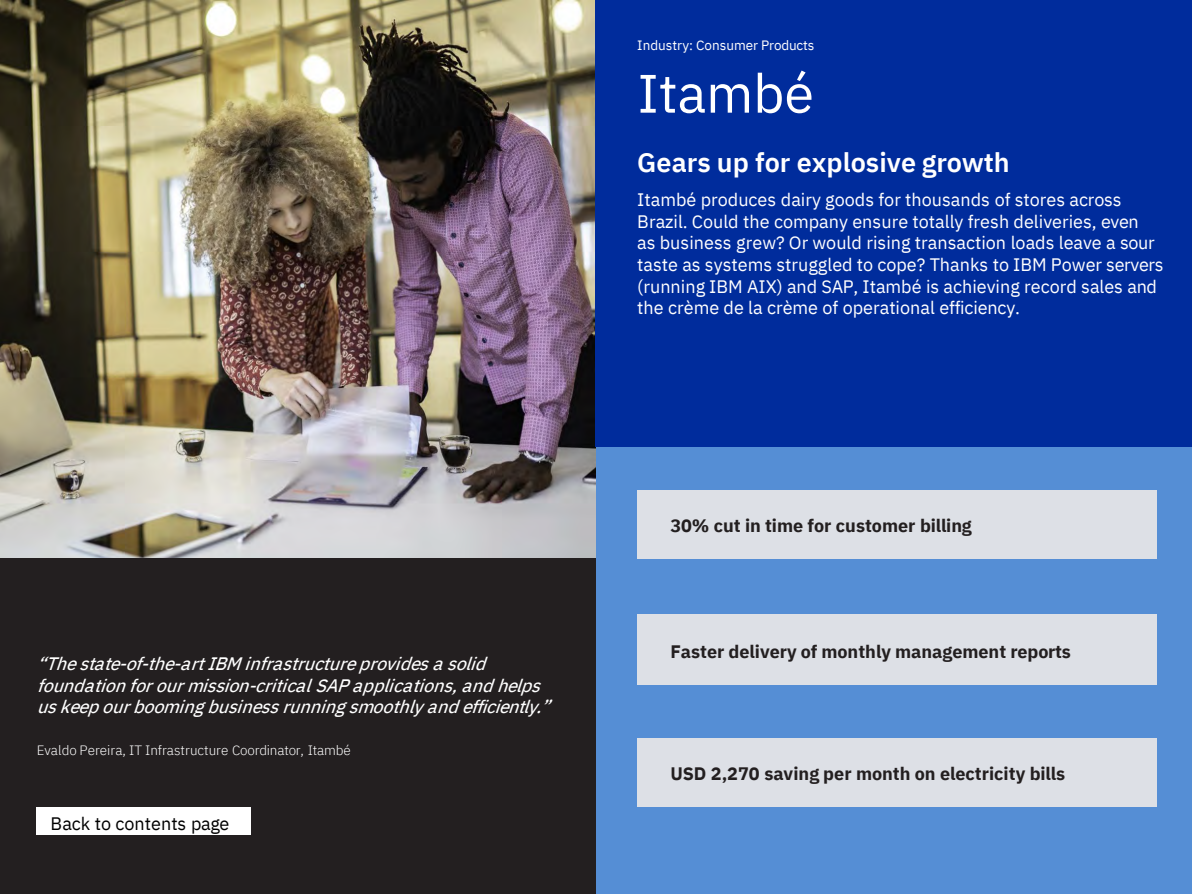
<style>
.page{position:relative;width:1192px;height:894px;background:#fff}
.page>*{position:absolute;margin:0;border:0;box-sizing:border-box;transform-origin:0 0}
.t1{font:54px "IBM Plex Sans";letter-spacing:-.005em;color:#fff}
.t2{font:600 27px "IBM Plex Sans";color:#fff}
.t3{font:18px/21.6px "IBM Plex Sans";color:#fff}
.t4{font:italic 18px/21.6px "IBM Plex Sans Text";color:#fff}
.t5{font:700 18px "IBM Plex Sans";letter-spacing:-.005em;color:#231f20}
.t6{font:18px "IBM Plex Sans";color:#000}
.t7{font:300 13.5px "IBM Plex Sans";letter-spacing:-.005em;color:#fff}
.t8{font:13.5px "IBM Plex Sans";color:#fff}
</style>
<div class="page">
<div style="left:0;top:0;width:1191px;height:893px;background:#558ed5"></div>
<img style="left:0;top:0;width:595px;height:558px">
<div style="left:0;top:558px;width:595px;height:335px;background:#231f20"></div>
<div style="left:595px;top:0;width:596px;height:446px;background:#002c9c"></div>
<div style="left:637px;top:490px;width:519px;height:69px;background:#dde0e6"></div>
<div style="left:637px;top:614px;width:519px;height:70px;background:#dde0e6"></div>
<div style="left:637px;top:738px;width:519px;height:68px;background:#dde0e6"></div>
<div style="left:37px;top:807px;width:214px;height:27px;background:#fff"></div>
<p class="t4" style="left:37px;top:651px;width:522px">“Thestate-of-the-artIBMinfrastructureprovidesasolid foundation for our mission-critical SAP applications, and helps us keep our booming business running smoothly and efficiently.”</p>
<p class="t7" style="left:37px;top:740px;width:315px">Evaldo Pereira, IT Infrastructure Coordinator, Itambé</p>
<p class="t6" style="left:51px;top:810px;width:180px">Back to contents page</p>
<p class="t8" style="left:637px;top:35px;width:178px">Industry: Consumer Products</p>
<h2 class="t1" style="left:637px;top:52px;width:178px">Itambé</h2>
<p class="t2" style="left:637px;top:141px;width:374px">Gears up for explosive growth</p>
<p class="t3" style="left:637px;top:187px;width:519px">Itambé produces dairy goods for thousands of stores across<br>Brazil. Could the company ensure totally fresh deliveries, even as business grew? Or would rising transaction loads leave a sour</p>
<p class="t3" style="left:637px;top:252px;width:527px">taste as systems struggled to cope? Thanks to IBM Power servers (running IBM AIX) and SAP, Itambé is achieving record sales and the crème de la crème of operational efficiency.</p>
<p class="t5" style="left:670px;top:511px;width:303px">30% cut in time for customer billing</p>
<p class="t5" style="left:670px;top:637px;width:402px">Faster delivery of monthly management reports</p>
<p class="t5" style="left:670px;top:759px;width:396px">USD 2,270 saving per month on electricity bills</p>
</div>
